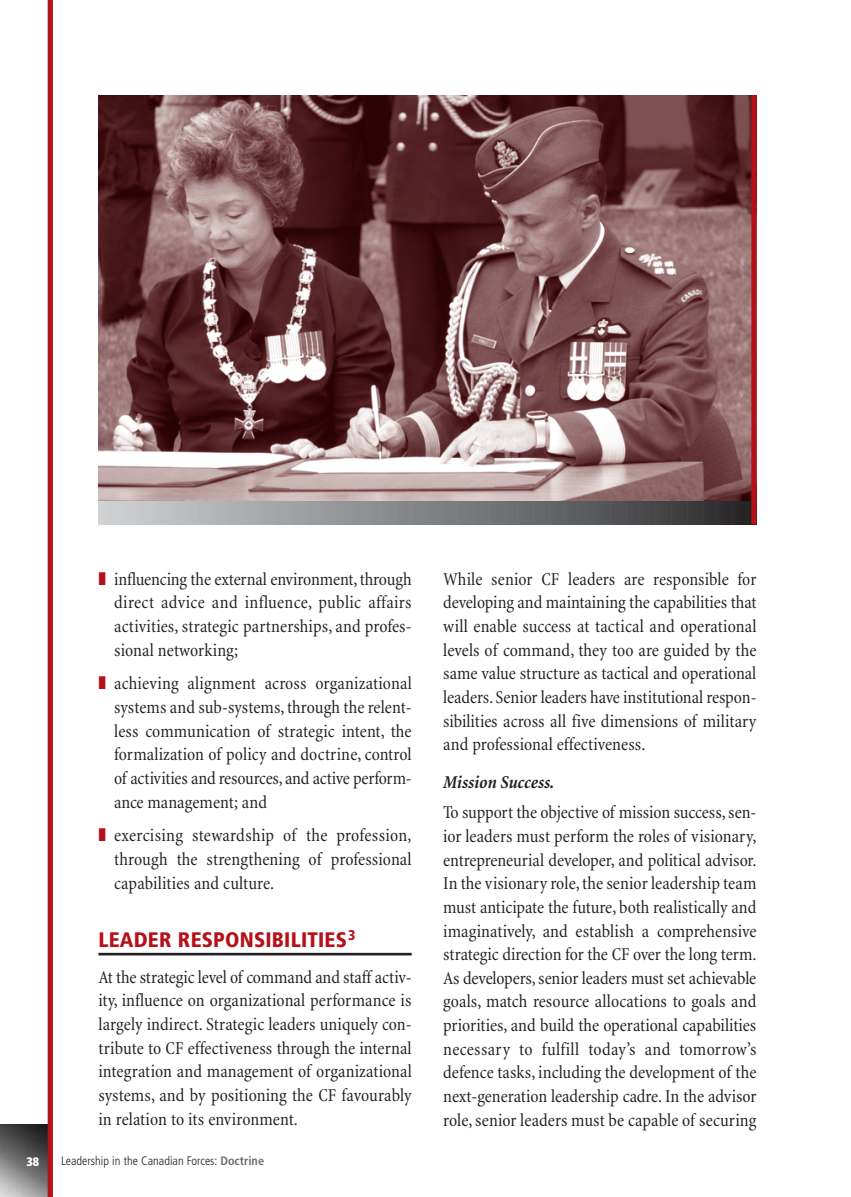
<style>
.page{position:relative;width:851px;height:1197px;background:#fff}
.page>*{position:absolute;margin:0;border:0;box-sizing:border-box;transform-origin:0 0}
.t1{font:900 condensed 21px "Frutiger";letter-spacing:.01em;color:#b5111a}
.t2{font:condensed 18.38px/23.6px "Minion";letter-spacing:.005em;color:#231f20;text-align:justify}
.t3{font:italic 700 condensed 18.38px "Minion";letter-spacing:-.005em;color:#231f20}
.t4{font:300 condensed 12.25px "Frutiger";color:#231f20}
.t5{font:900 condensed 12.25px "Frutiger";color:#fff}
.s1{color:#b5111a}
.s2{font-weight:700;color:#6d6e70}
</style>
<div class="page">
<img style="left:0;top:1124px;width:48px;height:73px">
<hr style="left:98px;top:953px;width:313px;height:2px;background:#231f20">
<div style="left:48px;top:0;width:5px;height:1197px;background:#b5111a"></div>
<img style="left:99px;top:95px;width:652px;height:407px">
<svg style="left:99px;top:502px;width:658px;height:22px;background:#7f8082"></svg>
<div style="left:751px;top:95px;width:5px;height:429px;background:#b5111a"></div>
<p class="t2" style="left:114px;top:569px;width:299px;text-indent:-16px"><span class="s1">❚</span> influencing the external environment, through direct advice and influence, public affairs activities, strategic partnerships, and profes&shy;sional networking;</p>
<p class="t2" style="left:114px;top:673px;width:299px;text-indent:-16px"><span class="s1">❚</span> achieving alignment across organizational systems and sub-systems, through the relent&shy;less communication of strategic intent, the formalization of policy and doctrine, control of activities and resources, and active perform&shy;ance management; and</p>
<p class="t2" style="left:114px;top:825px;width:299px;text-indent:-16px"><span class="s1">❚</span> exercising stewardship of the profession, through the strengthening of professional capabilities and culture.</p>
<p class="t1" style="left:98px;top:931px;width:259px">LEADER RESPONSIBILITIES<sup>3</sup></p>
<p class="t2" style="left:98px;top:967px;width:315px">At the strategic level of command and staff activ&shy;ity, influence on organizational performance is largely indirect. Strategic leaders uniquely con&shy;tribute to CF effectiveness through the internal integration and management of organizational systems, and by positioning the CF favourably in relation to its environment.</p>
<p class="t5" style="left:27px;top:1157px;width:14px">38</p>
<p class="t4" style="left:61px;top:1156px;width:204px">Leadership in the Canadian Forces: <span class="s2">Doctrine</span></p>
<p class="t2" style="left:443px;top:569px;width:315px">While senior CF leaders are responsible for developing and maintaining the capabilities that will enable success at tactical and operational levels of command, they too are guided by the same value structure as tactical and operational leaders. Senior leaders have institutional respon&shy;sibilities across all five dimensions of military and professional effectiveness.</p>
<p class="t3" style="left:443px;top:776px;width:112px">Mission Success.</p>
<p class="t2" style="left:443px;top:802px;width:315px">To support the objective of mission success, sen&shy;ior leaders must perform the roles of visionary, entrepreneurial developer, and political advisor.<br>In the visionary role, the senior leadership team must anticipate the future, both realistically and imaginatively, and establish a comprehensive strategic direction for the CF over the long term.<br>As developers, senior leaders must set achievable goals, match resource allocations to goals and priorities, and build the operational capabilities necessary to fulfill today’s and tomorrow’s defence tasks, including the development of the next-generation leadership cadre. In the advisor role, senior leaders must be capable of securing</p>
</div>
